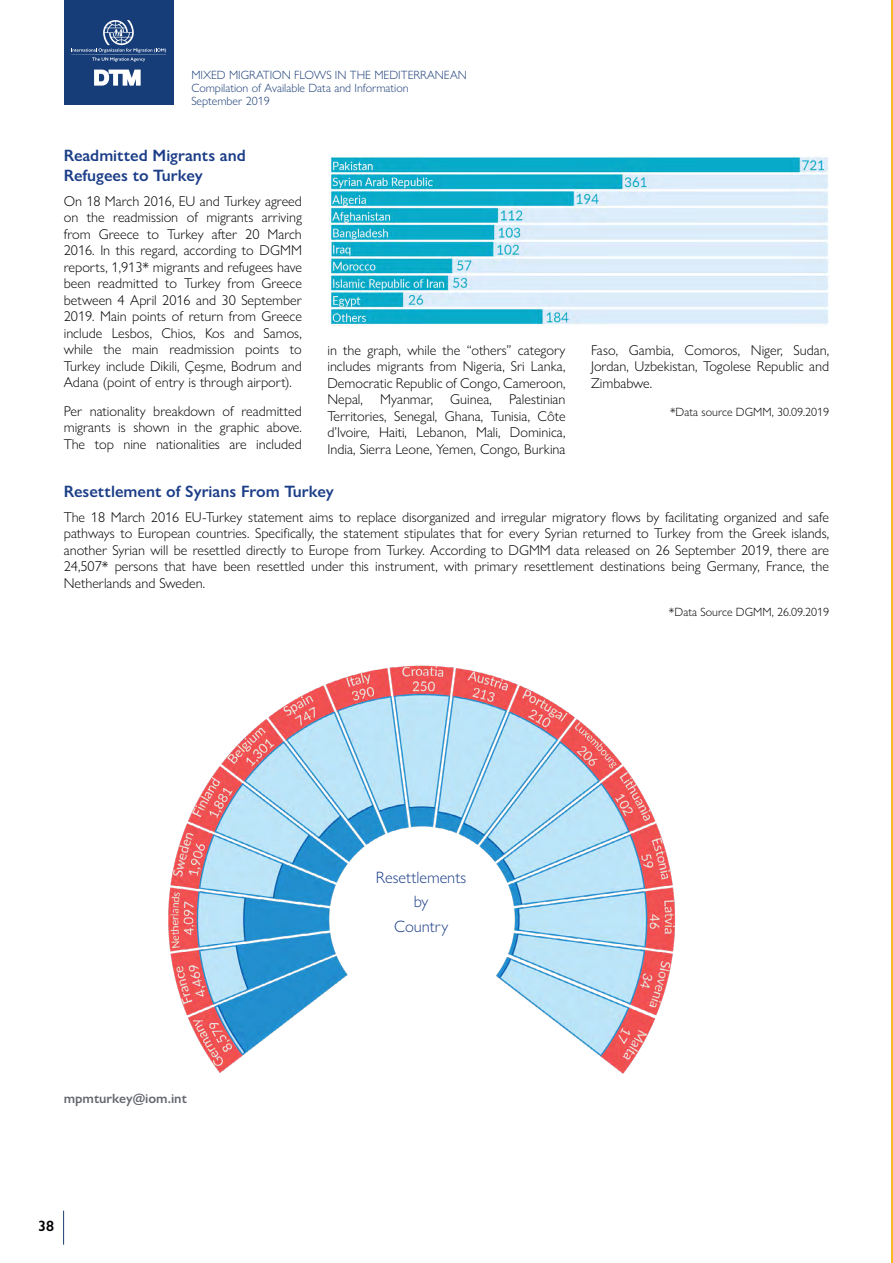
<style>
.page{position:relative;width:893px;height:1263px;background:#fff}
.page>*{position:absolute;margin:0;border:0;box-sizing:border-box;transform-origin:0 0}
.Headtitle{font:600 16.5px/19.8px "Gill Sans Nova";color:#1c3e88}
.Headtitle-2{font:300 16.5px "Gill Sans Nova";color:#1c3e88}
.t1{font:600 15px "Gill Sans Nova";color:#000}
.turski{font:300 14.25px/16.5px "Gill Sans Nova";color:#000;text-align:justify}
.Headtitle-3{font:600 13.5px "Gill Sans Nova";color:#65676e}
.t2{font:300 12px/12.9px "Gill Sans Nova";color:#1b3e76}
.turski-2{font:300 12px "Gill Sans Nova";color:#000}
</style>
<div class="page">
<img style="left:168px;top:665px;width:507px;height:409px">
<img style="left:330px;top:156px;width:499px;height:170px">
<hr style="left:892px;top:0;width:1px;height:1263px;background:#fbb920">
<hr style="left:63px;top:1211px;width:1px;height:34px;background:#1b3e76">
<div style="left:64px;top:0;width:110px;height:105px;background:#163d78"></div>
<svg style="left:71px;top:20px;width:95px;height:42px"></svg>
<svg style="left:94px;top:70px;width:47px;height:16px"></svg>
<p class="t2" style="left:191px;top:68px;width:277px">MIXED MIGRATION FLOWS IN THE MEDITERRANEAN<br>Compilation of Available Data and Information<br>September 2019</p>
<p class="Headtitle" style="left:64px;top:145px;width:184px">Readmitted Migrants and<br>Refugees to Turkey</p>
<p class="turski" style="left:64px;top:192px;width:240px">On 18 March 2016, EU and Turkey agreed on the readmission of migrants arriving from Greece to Turkey after 20 March 2016. In this regard, according to DGMM reports, 1,913* migrants and refugees have been readmitted to Turkey from Greece between 4 April 2016 and 30 September 2019. Main points of return from Greece include Lesbos, Chios, Kos and Samos, while the main readmission points to Turkey include Dikili, Çeşme, Bodrum and Adana (point of entry is through airport).</p>
<p class="turski" style="left:64px;top:402px;width:240px">Per nationality breakdown of readmitted migrants is shown in the graphic above.<br>The top nine nationalities are included</p>
<p class="turski" style="left:327px;top:342px;width:240px">in the graph, while the “others” category includes migrants from Nigeria, Sri Lanka, Democratic Republic of Congo, Cameroon, Nepal, Myanmar, Guinea, Palestinian Territories, Senegal, Ghana, Tunisia, Côte d’Ivoire, Haiti, Lebanon, Mali, Dominica, India, Sierra Leone, Yemen, Congo, Burkina</p>
<p class="turski" style="left:591px;top:342px;width:240px">Faso, Gambia, Comoros, Niger, Sudan, Jordan, Uzbekistan, Togolese Republic and Zimbabwe.</p>
<p class="turski-2" style="left:670px;top:405px;width:161px">*Data source DGMM, 30.09.2019</p>
<p class="Headtitle" style="left:64px;top:481px;width:271px">Resettlement of Syrians From Turkey</p>
<p class="turski" style="left:64px;top:509px;width:767px">The 18 March 2016 EU-Turkey statement aims to replace disorganized and irregular migratory flows by facilitating organized and safe pathways to European countries. Specifically, the statement stipulates that for every Syrian returned to Turkey from the Greek islands, another Syrian will be resettled directly to Europe from Turkey. According to DGMM data released on 26 September 2019, there are 24,507* persons that have been resettled under this instrument, with primary resettlement destinations being Germany, France, the Netherlands and Sweden.</p>
<p class="turski-2" style="left:669px;top:605px;width:162px">*Data Source DGMM, 26.09.2019</p>
<p class="Headtitle-3" style="left:64px;top:1090px;width:125px">mpmturkey@iom.int</p>
<p class="t1" style="left:38px;top:1217px;width:17px">38</p>
<p class="Headtitle-2" style="left:376px;top:867px;width:92px">Resettlements</p>
<p class="Headtitle-2" style="left:414px;top:891px;width:16px">by</p>
<p class="Headtitle-2" style="left:394px;top:916px;width:56px">Country</p>
</div>
